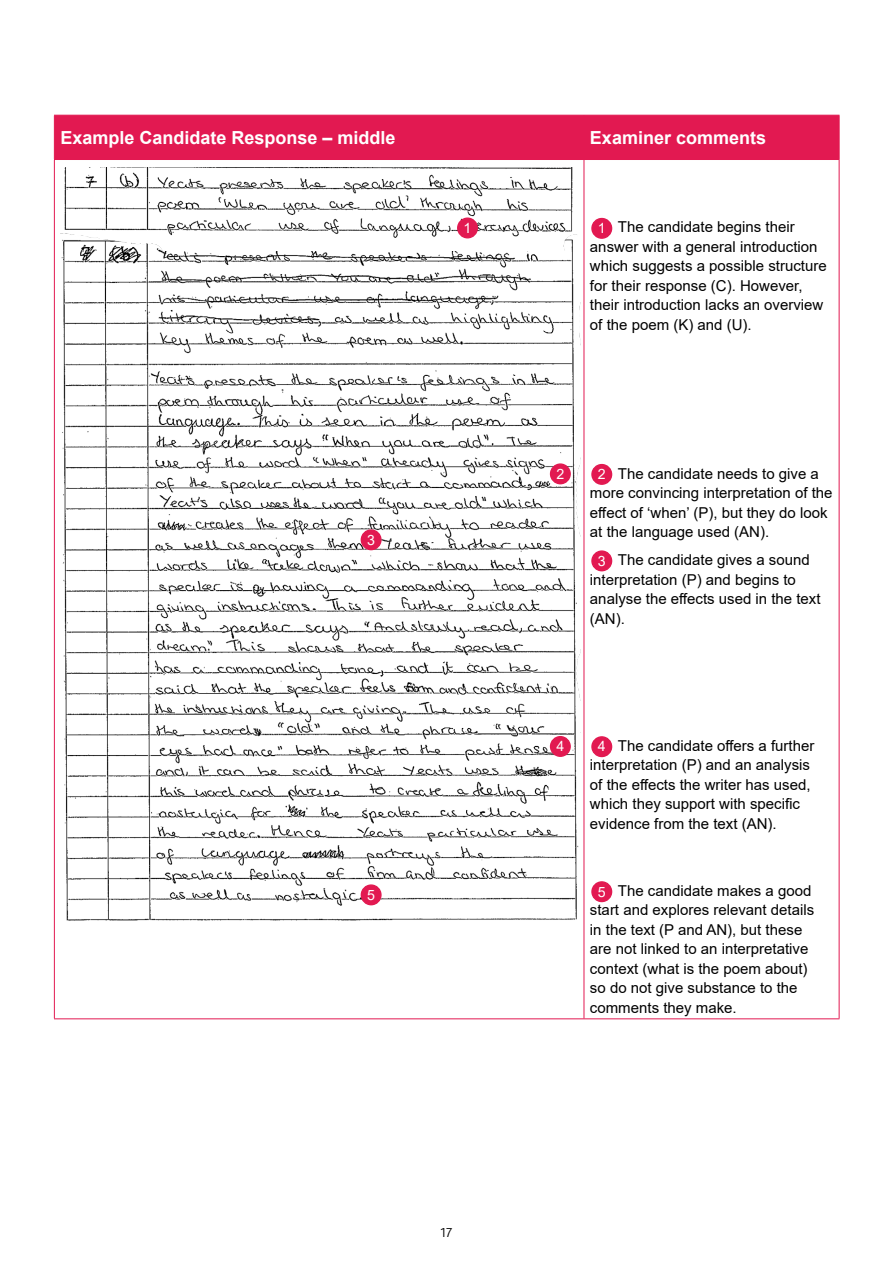
<style>
.page{position:relative;width:893px;height:1263px;background:#fff}
.page>*{position:absolute;margin:0;border:0;box-sizing:border-box;transform-origin:0 0}
.t1{font:700 18px "Arial";color:#fff}
.t2{font:15px/19.5px "Arial";color:#000}
.t3{font:14.25px "Arial";color:#fff}
.t4{font:300 13.5px "Bliss Pro";color:#000}
.s1{font-size:14.25px;color:#fff}
</style>
<div class="page">
<img style="left:61px;top:250px;width:519px;height:671px">
<div style="left:55px;top:116px;width:784px;height:43px;background:#e21951"></div>
<hr style="left:54px;top:116px;width:1px;height:43px;background:#e21951">
<hr style="left:54px;top:115px;width:530px;height:1px;background:#e21951">
<hr style="left:584px;top:115px;width:255px;height:1px;background:#e21951">
<hr style="left:584px;top:116px;width:1px;height:43px;background:#e21951">
<hr style="left:839px;top:116px;width:1px;height:43px;background:#e21951">
<hr style="left:54px;top:159px;width:530px;height:1px;background:#e21951">
<hr style="left:584px;top:159px;width:255px;height:1px;background:#e21951">
<hr style="left:54px;top:160px;width:1px;height:858px;background:#e21951">
<hr style="left:584px;top:160px;width:1px;height:858px;background:#e21951">
<hr style="left:839px;top:160px;width:1px;height:858px;background:#e21951">
<hr style="left:54px;top:1018px;width:530px;height:1px;background:#e21951">
<hr style="left:584px;top:1018px;width:255px;height:1px;background:#e21951">
<img style="left:60px;top:168px;width:517px;height:82px">
<div style="left:592px;top:219px;width:20px;height:19px;background:#e21951;border-radius:50%"></div>
<div style="left:591px;top:218px;width:21px;height:21px;border:1px solid #e21951;border-radius:50%"></div>
<div style="left:592px;top:465px;width:20px;height:19px;background:#e21951;border-radius:50%"></div>
<div style="left:591px;top:464px;width:21px;height:21px;border:1px solid #e21951;border-radius:50%"></div>
<div style="left:592px;top:551px;width:20px;height:20px;background:#e21951;border-radius:50%"></div>
<div style="left:591px;top:550px;width:21px;height:21px;border:1px solid #e21951;border-radius:50%"></div>
<div style="left:592px;top:737px;width:20px;height:19px;background:#e21951;border-radius:50%"></div>
<div style="left:591px;top:736px;width:21px;height:21px;border:1px solid #e21951;border-radius:50%"></div>
<div style="left:592px;top:882px;width:20px;height:19px;background:#e21951;border-radius:50%"></div>
<div style="left:591px;top:881px;width:21px;height:21px;border:1px solid #e21951;border-radius:50%"></div>
<div style="left:458px;top:218px;width:19px;height:20px;background:#e21951;border-radius:50%"></div>
<div style="left:457px;top:217px;width:21px;height:21px;border:1px solid #e21951;border-radius:50%"></div>
<div style="left:551px;top:464px;width:19px;height:20px;background:#e21951;border-radius:50%"></div>
<div style="left:550px;top:463px;width:21px;height:21px;border:1px solid #e21951;border-radius:50%"></div>
<div style="left:361px;top:530px;width:20px;height:20px;background:#e21951;border-radius:50%"></div>
<div style="left:361px;top:529px;width:21px;height:21px;border:1px solid #e21951;border-radius:50%"></div>
<div style="left:551px;top:737px;width:19px;height:19px;background:#e21951;border-radius:50%"></div>
<div style="left:550px;top:736px;width:21px;height:21px;border:1px solid #e21951;border-radius:50%"></div>
<div style="left:361px;top:885px;width:20px;height:20px;background:#e21951;border-radius:50%"></div>
<div style="left:361px;top:884px;width:21px;height:21px;border:1px solid #e21951;border-radius:50%"></div>
<p class="t1" style="left:60px;top:125px;width:337px">Example Candidate Response – middle</p>
<p class="t1" style="left:590px;top:125px;width:178px">Examiner comments</p>
<p class="t3" style="left:464px;top:218px;width:9px">1</p>
<p class="t3" style="left:367px;top:530px;width:9px">3</p>
<p class="t3" style="left:367px;top:885px;width:9px">5</p>
<p class="t4" style="left:441px;top:1224px;width:13px">17</p>
<p class="t2" style="left:590px;top:217px;width:238px;text-indent:8px"><span class="s1">1</span> The candidate begins their answer with a general introduction which suggests a possible structure for their response (C). However, their introduction lacks an overview of the poem (K) and (U).</p>
<p class="t3" style="left:556px;top:464px;width:9px">2</p>
<p class="t2" style="left:590px;top:463px;width:244px;text-indent:8px"><span class="s1">2</span> The candidate needs to give a more convincing interpretation of the effect of ‘when’ (P), but they do look at the language used (AN).</p>
<p class="t2" style="left:590px;top:550px;width:232px;text-indent:8px"><span class="s1">3</span> The candidate gives a sound interpretation (P) and begins to analyse the effects used in the text (AN).</p>
<p class="t3" style="left:556px;top:736px;width:9px">4</p>
<p class="t2" style="left:590px;top:736px;width:226px;text-indent:8px"><span class="s1">4</span> The candidate offers a further interpretation (P) and an analysis of the effects the writer has used, which they support with specific evidence from the text (AN).</p>
<p class="t2" style="left:590px;top:881px;width:226px;text-indent:8px"><span class="s1">5</span> The candidate makes a good start and explores relevant details in the text (P and AN), but these are not linked to an interpretative context (what is the poem about) so do not give substance to the comments they make.</p>
</div>
